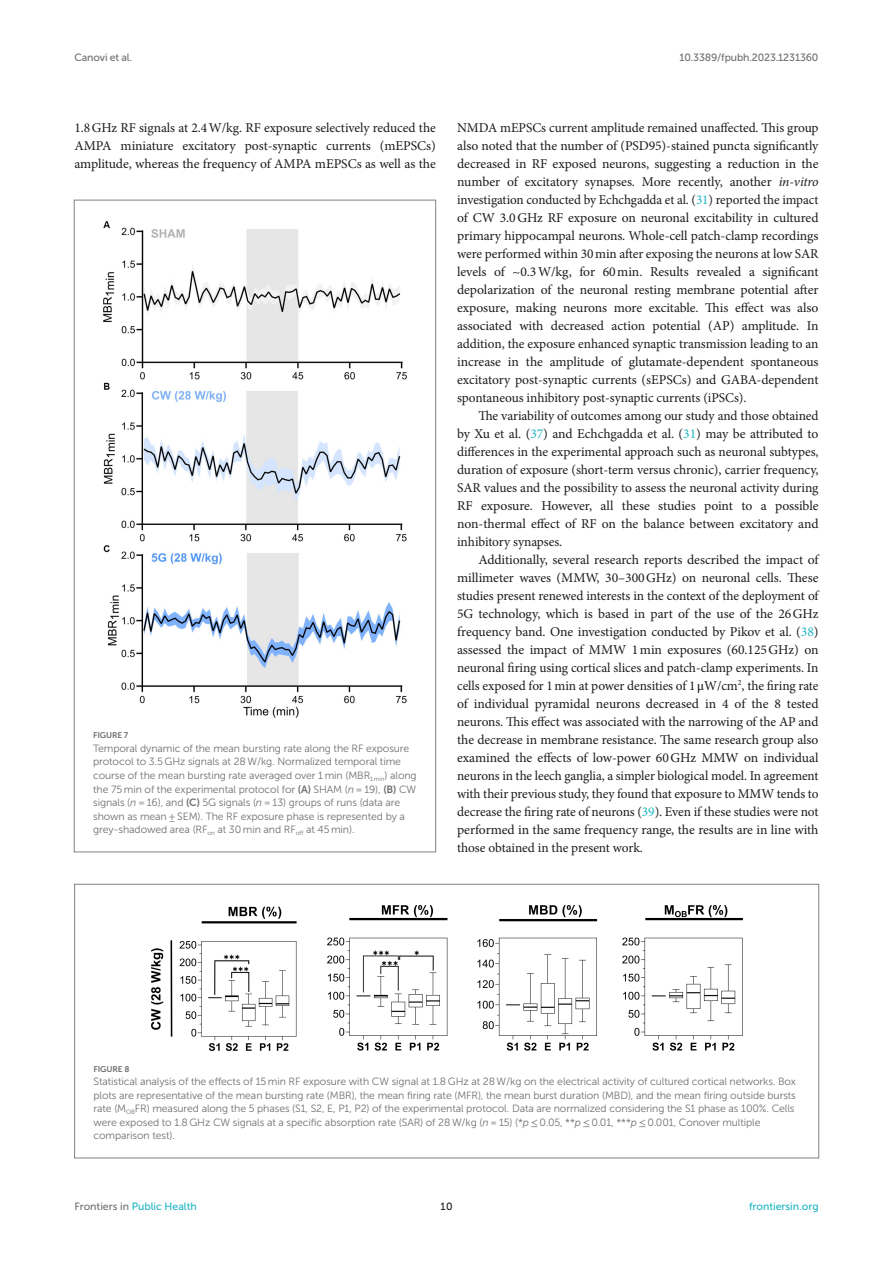
<style>
.page{position:relative;width:893px;height:1263px;background:#fff}
.page>*{position:absolute;margin:0;border:0;box-sizing:border-box;transform-origin:0 0}
.TEXT{font:13.5px/18px "Minion Pro";letter-spacing:-.005em;color:#1b1c1b;text-align:justify}
.TEXT_FLUSH{font:13.5px/18px "Minion Pro";letter-spacing:-.005em;color:#1b1c1b;text-align:justify}
.FIG_LEG{font:10.5px/13.5px "Museo Sans 300";letter-spacing:-.01em;color:#706f70}
.t1{font:10.5px "Museo Sans 500";color:#1db5c3}
.t2{font:10.5px "Museo Sans 500";letter-spacing:-.015em;color:#706f70}
.t3{font:10.5px "Museo Sans 500";color:#1b1c1b}
.FIG_HD{font:8.25px "Museo Sans 700";letter-spacing:-.01em;color:#706f70}
.s1{font-style:italic}
.s2{color:#1db5c3}
.s3{font-family:"STIX General"}
.s4{font-family:"Museo Sans 700"}
.s5{color:#706f70}
</style>
<div class="page">
<img style="left:103px;top:221px;width:304px;height:497px">
<img style="left:151px;top:905px;width:592px;height:146px">
<p class="t2" style="left:74px;top:51px;width:59px">Canovi et al.</p>
<p class="t2" style="left:679px;top:51px;width:141px">10.3389/fpubh.2023.1231360</p>
<p class="TEXT_FLUSH" style="left:74px;top:119px;width:363px">1.8GHz RF signals at 2.4W/kg. RF exposure selectively reduced the AMPA miniature excitatory post-synaptic currents (mEPSCs) amplitude, whereas the frequency of AMPA mEPSCs as well as the</p>
<p class="TEXT_FLUSH" style="left:457px;top:119px;width:363px">NMDA mEPSCs current amplitude remained unaffected. This group also noted that the number of (PSD95)-stained puncta significantly decreased in RF exposed neurons, suggesting a reduction in the number of excitatory synapses. More recently, another <span class="s1">in-vitro </span>investigation conducted by Echchgadda et al. (<span class="s2">31</span>) reported the impact of CW 3.0GHz RF exposure on neuronal excitability in cultured primary hippocampal neurons. Whole-cell patch-clamp recordings were performed within 30min after exposing the neurons at low SAR levels of ~0.3W/kg, for 60min. Results revealed a significant depolarization of the neuronal resting membrane potential after exposure, making neurons more excitable. This effect was also associated with decreased action potential (AP) amplitude. In addition, the exposure enhanced synaptic transmission leading to an increase in the amplitude of glutamate-dependent spontaneous excitatory post-synaptic currents (sEPSCs) and GABA-dependent spontaneous inhibitory post-synaptic currents (iPSCs).</p>
<p class="TEXT" style="left:457px;top:407px;width:363px;text-indent:21px">The variability of outcomes among our study and those obtained by Xu et al. (<span class="s2">37</span>) and Echchgadda et al. (<span class="s2">31</span>) may be attributed to differences in the experimental approach such as neuronal subtypes, duration of exposure (short-term versus chronic), carrier frequency, SAR values and the possibility to assess the neuronal activity during RF exposure. However, all these studies point to a possible non-thermal effect of RF on the balance between excitatory and inhibitory synapses.</p>
<p class="TEXT" style="left:457px;top:551px;width:363px;text-indent:21px">Additionally, several research reports described the impact of millimeter waves (MMW, 30–300GHz) on neuronal cells. These studies present renewed interests in the context of the deployment of 5G technology, which is based in part of the use of the 26GHz frequency band. One investigation conducted by Pikov et al. (<span class="s2">38</span>) assessed the impact of MMW 1min exposures (60.125GHz) on neuronal firing using cortical slices and patch-clamp experiments. In cells exposed for 1min at power densities of 1<span class="s3">μ</span>W/cm<sup>2</sup>, the firing rate of individual pyramidal neurons decreased in 4 of the 8 tested neurons. This effect was associated with the narrowing of the AP and the decrease in membrane resistance. The same research group also examined the effects of low-power 60GHz MMW on individual neurons in the leech ganglia, a simpler biological model. In agreement with their previous study, they found that exposure to MMW tends to decrease the firing rate of neurons (<span class="s2">39</span>). Even if these studies were not performed in the same frequency range, the results are in line with those obtained in the present work.</p>
<p class="FIG_HD" style="left:93px;top:731px;width:37px">FIGURE 7</p>
<p class="FIG_LEG" style="left:93px;top:742px;width:325px">Temporal dynamic of the mean bursting rate along the RF exposure protocol to 3.5 GHz signals at 28 W/kg. Normalized temporal time course of the mean bursting rate averaged over 1 min (MBR<sub>1</sub> <sub>min</sub>) along the 75 min of the experimental protocol for <span class="s4">(A)</span> SHAM (<span class="s1">n</span> = 19), <span class="s4">(B)</span> CW signals (<span class="s1">n</span> = 16), and <span class="s4">(C)</span> 5G signals (<span class="s1">n</span> = 13) groups of runs (data are shown as mean ± SEM). The RF exposure phase is represented by a grey-shadowed area (RF<sub>on</sub> at 30 min and RF<sub>off</sub> at 45 min).</p>
<p class="FIG_HD" style="left:94px;top:1064px;width:37px">FIGURE 8</p>
<p class="FIG_LEG" style="left:94px;top:1075px;width:704px">Statistical analysis of the effects of 15 min RF exposure with CW signal at 1.8 GHz at 28 W/kg on the electrical activity of cultured cortical networks. Box plots are representative of the mean bursting rate (MBR), the mean firing rate (MFR), the mean burst duration (MBD), and the mean firing outside bursts rate (M<sub>OB</sub>FR) measured along the 5 phases (S1, S2, E, P1, P2) of the experimental protocol. Data are normalized considering the S1 phase as 100%. Cells were exposed to 1.8 GHz CW signals at a specific absorption rate (SAR) of 28 W/kg (<span class="s1">n</span> = 15) (*<span class="s1">p</span> <span class="s3">≤</span> 0.05, **<span class="s1">p</span> <span class="s3">≤</span> 0.01, ***<span class="s1">p</span> <span class="s3">≤</span> 0.001, Conover multiple comparison test).</p>
<p class="t1" style="left:74px;top:1200px;width:124px"><span class="s5">Frontiers in</span> Public Health</p>
<p class="t3" style="left:440px;top:1200px;width:14px">10</p>
<p class="t1" style="left:749px;top:1200px;width:71px">frontiersin.org</p>
</div>
